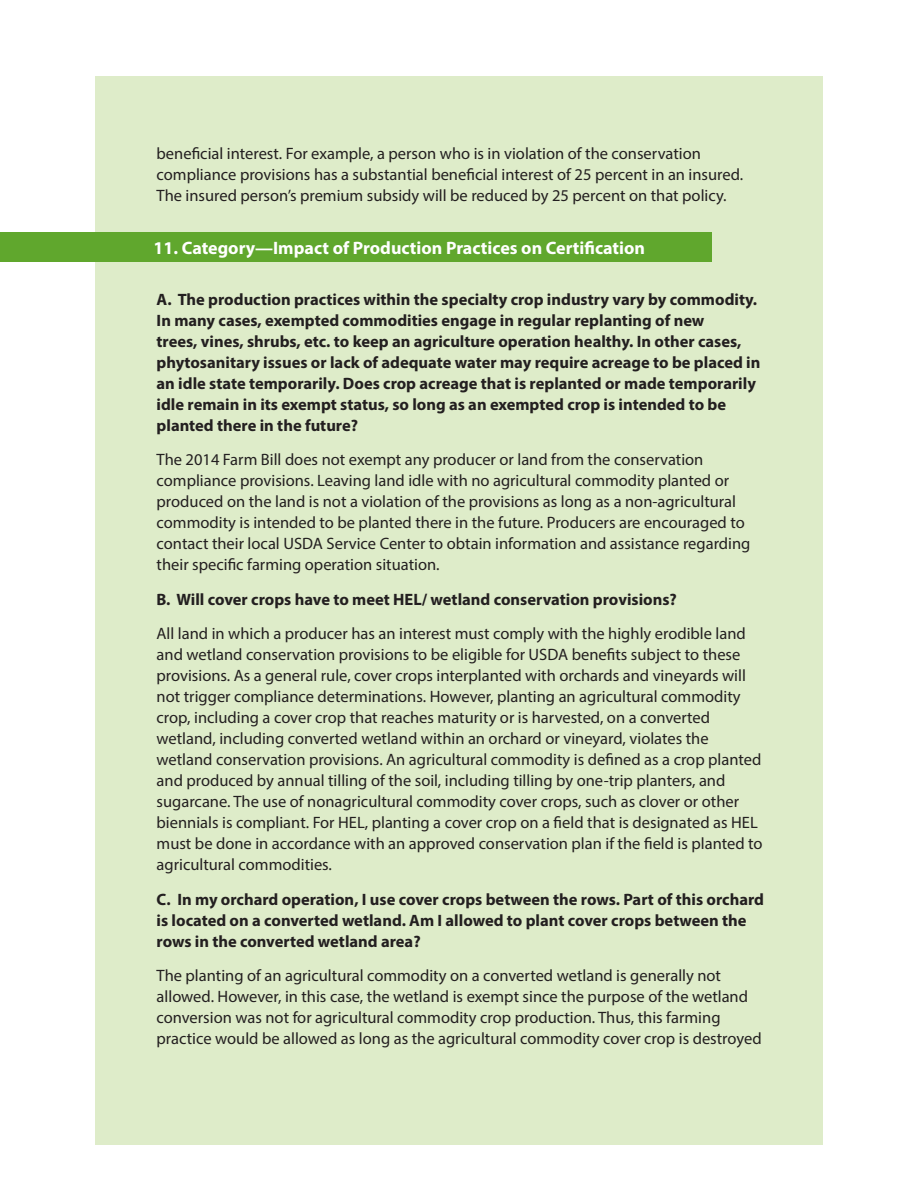
<style>
.page{position:relative;width:918px;height:1188px;background:#fff}
.page>*{position:absolute;margin:0;border:0;box-sizing:border-box;transform-origin:0 0}
.Big_Header{font:700 18px "Myriad Pro";color:#fff}
.t1{font:16.5px/21px "Myriad Pro";color:#231f20}
.t2{font:700 16.5px/21px "Myriad Pro";color:#231f20}
</style>
<div class="page">
<div style="left:95px;top:76px;width:728px;height:1069px;background:#deecc9"></div>
<div style="left:0;top:233px;width:712px;height:29px;background:#60a72d"></div>
<p class="t1" style="left:157px;top:143px;width:588px">beneficial interest. For example, a person who is in violation of the conservation compliance provisions has a substantial beneficial interest of 25 percent in an insured.<br>The insured person’s premium subsidy will be reduced by 25 percent on that policy.</p>
<p class="Big_Header" style="left:154px;top:237px;width:493px">11. Category—Impact of Production Practices on Certification</p>
<p class="t2" style="left:157px;top:288px;width:605px">A. The production practices within the specialty crop industry vary by commodity.<br>In many cases, exempted commodities engage in regular replanting of new<br>trees, vines, shrubs, etc. to keep an agriculture operation healthy. In other cases, phytosanitary issues or lack of adequate water may require acreage to be placed in an idle state temporarily. Does crop acreage that is replanted or made temporarily idle remain in its exempt status, so long as an exempted crop is intended to be planted there in the future?</p>
<p class="t1" style="left:157px;top:449px;width:595px">The 2014 Farm Bill does not exempt any producer or land from the conservation compliance provisions. Leaving land idle with no agricultural commodity planted or produced on the land is not a violation of the provisions as long as a non-agricultural commodity is intended to be planted there in the future. Producers are encouraged to contact their local USDA Service Center to obtain information and assistance regarding their specific farming operation situation.</p>
<p class="t2" style="left:157px;top:588px;width:522px">B. Will cover crops have to meet HEL/ wetland conservation provisions?</p>
<p class="t1" style="left:157px;top:623px;width:608px">All land in which a producer has an interest must comply with the highly erodible land and wetland conservation provisions to be eligible for USDA benefits subject to these provisions. As a general rule, cover crops interplanted with orchards and vineyards will not trigger compliance determinations. However, planting an agricultural commodity crop, including a cover crop that reaches maturity or is harvested, on a converted wetland, including converted wetland within an orchard or vineyard, violates the wetland conservation provisions. An agricultural commodity is defined as a crop planted and produced by annual tilling of the soil, including tilling by one-trip planters, and sugarcane. The use of nonagricultural commodity cover crops, such as clover or other biennials is compliant. For HEL, planting a cover crop on a field that is designated as HEL must be done in accordance with an approved conservation plan if the field is planted to agricultural commodities.</p>
<p class="t2" style="left:157px;top:888px;width:609px">C. In my orchard operation, I use cover crops between the rows. Part of this orchard is located on a converted wetland. Am I allowed to plant cover crops between the rows in the converted wetland area?</p>
<p class="t1" style="left:157px;top:965px;width:607px">The planting of an agricultural commodity on a converted wetland is generally not allowed. However, in this case, the wetland is exempt since the purpose of the wetland conversion was not for agricultural commodity crop production. Thus, this farming practice would be allowed as long as the agricultural commodity cover crop is destroyed</p>
</div>
